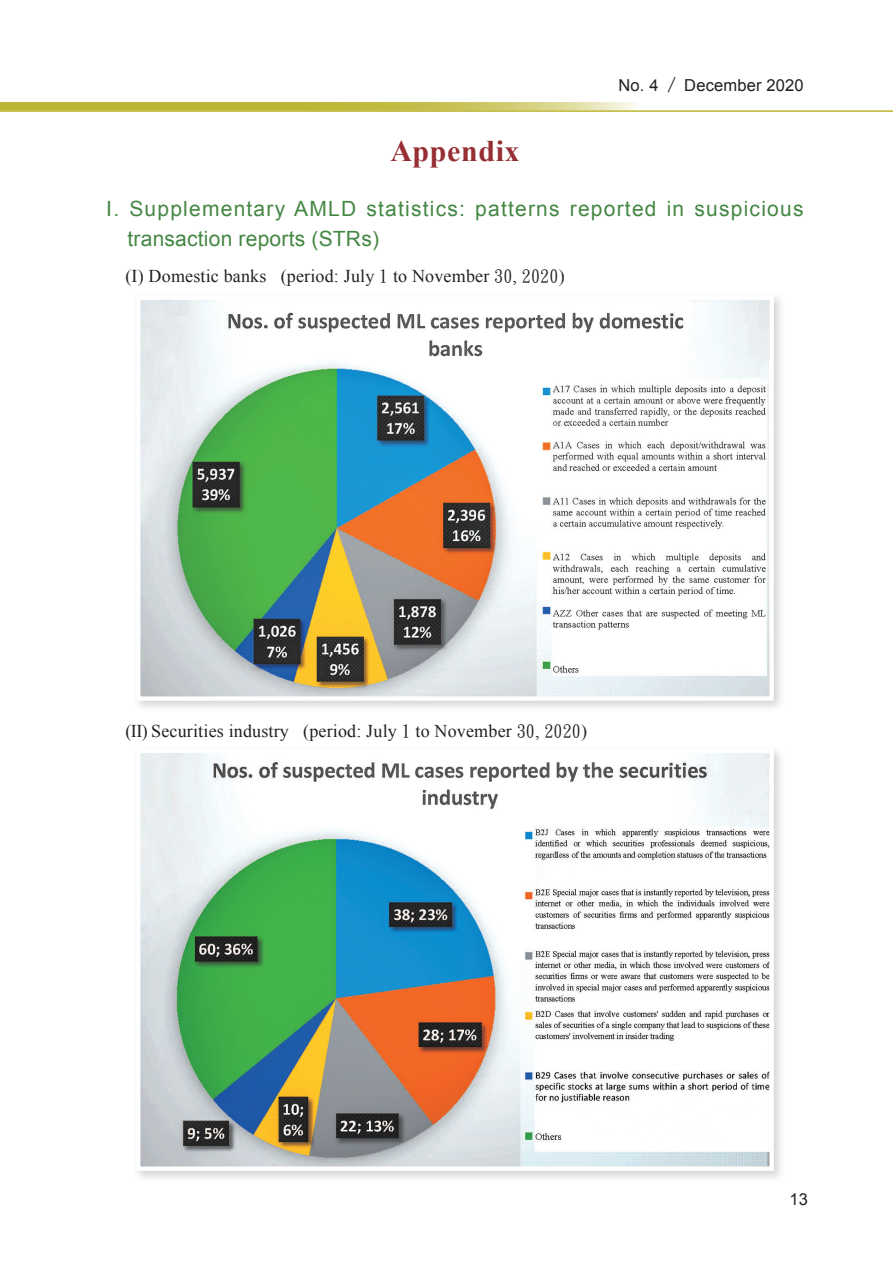
<style>
.page{position:relative;width:893px;height:1263px;background:#fff}
.page>*{position:absolute;margin:0;border:0;box-sizing:border-box;transform-origin:0 0}
.t1{font:700 30px "Times New Roman";letter-spacing:.02em;color:#962e33}
.t2{font:21px/30px "Arial";letter-spacing:.06em;color:#458744}
.t3{font:18px "Times New Roman";letter-spacing:.01em;color:#231f20}
.t4{font:16.5px "Arial";letter-spacing:.01em;color:#231f20}
.s1{font-family:"Lin Gothic";font-weight:500}
.s2{font-family:"DF Kai Shu SB Estd BF"}
</style>
<div class="page">
<hr style="left:0;top:110px;width:893px;height:2px;background:#bcb531">
<svg style="left:0;top:102px;width:638px;height:9px;background:#c6c153"></svg>
<div style="left:132px;top:292px;width:654px;height:421px;background:#939598;opacity:.4"></div>
<img style="left:141px;top:301px;width:628px;height:395px">
<div style="left:136px;top:296px;width:638px;height:405px;border:4px solid #fff"></div>
<div style="left:132px;top:745px;width:654px;height:438px;background:#939598;opacity:.4"></div>
<img style="left:141px;top:754px;width:628px;height:412px">
<div style="left:136px;top:749px;width:638px;height:422px;border:4px solid #fff"></div>
<p class="t4" style="left:618px;top:75px;width:187px">No. 4 <span class="s1">∕</span> December 2020</p>
<h1 class="t1" style="left:390px;top:130px;width:131px">Appendix</h1>
<p class="t2" style="left:128px;top:194px;width:677px;text-indent:-21px">I. Supplementary AMLD statistics: patterns reported in suspicious transaction reports (STRs)</p>
<p class="t3" style="left:125px;top:264px;width:441px">(I) Domestic banks (period: July <span class="s2">1</span> to November <span class="s2">30</span>, <span class="s2">2020</span>)</p>
<p class="t3" style="left:125px;top:719px;width:463px">(II) Securities industry (period: July <span class="s2">1</span> to November <span class="s2">30</span>, <span class="s2">2020</span>)</p>
<p class="t4" style="left:790px;top:1188px;width:20px">13</p>
</div>
